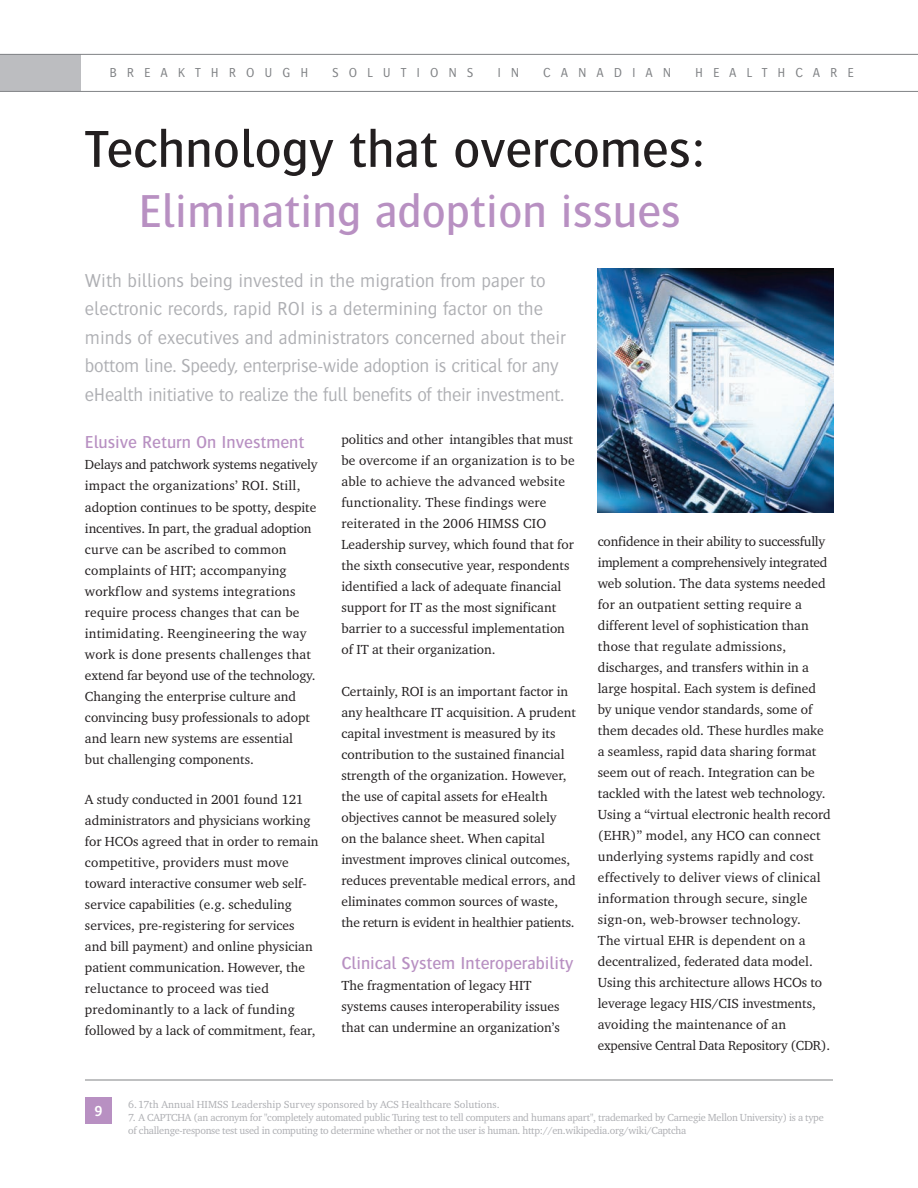
<style>
.page{position:relative;width:918px;height:1188px;background:#fff}
.page>*{position:absolute;margin:0;border:0;box-sizing:border-box;transform-origin:0 0}
.t1{font:500 54px "Bosis For Agfa";color:#231f20}
.t2{font:500 48px "Bosis For Agfa";color:#b890c2}
.t3{font:300 19.5px/28.5px "Bosis For Agfa";color:#aeafb3}
.t4{font:500 18px "Bosis For Agfa";color:#b890c2}
.t5{font:600 15px "Bosis For Agfa";color:#fff}
.t6{font:13.5px/21px "Charter ITC For Agfa";color:#231f20}
.t7{font:300 13.5px "Bosis For Agfa";letter-spacing:.74em;color:#808285}
.t8{font:10.5px/12.8px "Charter ITC For Agfa";letter-spacing:-.02em;color:#aeafb3}
.t9{font:10.5px "Charter ITC For Agfa";color:#aeafb3}
</style>
<div class="page">
<div style="left:85px;top:1097px;width:27px;height:27px;background:#b890c2"></div>
<hr style="left:85px;top:1080px;width:748px;height:1px;background:#808285">
<img style="left:598px;top:268px;width:235px;height:245px">
<svg style="left:0;top:54px;width:918px;height:38px"></svg>
<p class="t7" style="left:109px;top:65px;width:200px">BREAKTHROUGH</p>
<p class="t7" style="left:332px;top:65px;width:143px">SOLUTIONS</p>
<p class="t7" style="left:497px;top:65px;width:24px">I N</p>
<p class="t7" style="left:543px;top:65px;width:130px">CANADIAN</p>
<p class="t7" style="left:695px;top:65px;width:160px">HEALTHCARE</p>
<h1 class="t1" style="left:85px;top:129px;width:621px">Technology that overcomes:</h1>
<h2 class="t2" style="left:139px;top:193px;width:544px">Eliminating adoption issues</h2>
<p class="t3" style="left:85px;top:266px;width:483px">With billions being invested in the migration from paper to electronic records, rapid ROI is a determining factor on the minds of executives and administrators concerned about their bottom line. Speedy, enterprise-wide adoption is critical for any eHealth initiative to realize the full benefits of their investment.</p>
<h3 class="t4" style="left:85px;top:436px;width:221px">Elusive Return On Investment</h3>
<p class="t6" style="left:85px;top:454px;width:234px">Delays and patchwork systems negatively impact the organizations’ ROI. Still, adoption continues to be spotty, despite incentives. In part, the gradual adoption curve can be ascribed to common complaints of HIT; accompanying workflow and systems integrations require process changes that can be intimidating. Reengineering the way work is done presents challenges that extend far beyond use of the technology.<br>Changing the enterprise culture and convincing busy professionals to adopt and learn new systems are essential<br>but challenging components.</p>
<p class="t6" style="left:85px;top:789px;width:235px">A study conducted in 2001 found 121 administrators and physicians working for HCOs agreed that in order to remain competitive, providers must move toward interactive consumer web self&shy;service capabilities (e.g. scheduling services, pre-registering for services and bill payment) and online physician patient communication. However, the reluctance to proceed was tied predominantly to a lack of funding followed by a lack of commitment, fear,</p>
<p class="t6" style="left:341px;top:429px;width:235px">politics and other intangibles that must be overcome if an organization is to be able to achieve the advanced website functionality. These findings were reiterated in the 2006 HIMSS CIO Leadership survey, which found that for the sixth consecutive year, respondents identified a lack of adequate financial support for IT as the most significant barrier to a successful implementation of IT at their organization.</p>
<p class="t6" style="left:341px;top:681px;width:236px">Certainly, ROI is an important factor in any healthcare IT acquisition. A prudent capital investment is measured by its contribution to the sustained financial strength of the organization. However, the use of capital assets for eHealth objectives cannot be measured solely<br>on the balance sheet. When capital investment improves clinical outcomes, reduces preventable medical errors, and eliminates common sources of waste, the return is evident in healthier patients.</p>
<h3 class="t4" style="left:341px;top:956px;width:233px">Clinical System Interoperability</h3>
<p class="t6" style="left:341px;top:975px;width:220px">The fragmentation of legacy HIT systems causes interoperability issues that can undermine an organization’s</p>
<p class="t6" style="left:598px;top:531px;width:235px">confidence in their ability to successfully implement a comprehensively integrated web solution. The data systems needed for an outpatient setting require a different level of sophistication than those that regulate admissions, discharges, and transfers within in a large hospital. Each system is defined by unique vendor standards, some of them decades old. These hurdles make a seamless, rapid data sharing format seem out of reach. Integration can be tackled with the latest web technology.<br>Using a “virtual electronic health record (EHR)” model, any HCO can connect underlying systems rapidly and cost effectively to deliver views of clinical information through secure, single sign-on, web-browser technology.<br>The virtual EHR is dependent on a decentralized, federated data model.<br>Using this architecture allows HCOs to leverage legacy HIS/CIS investments, avoiding the maintenance of an expensive Central Data Repository (CDR).</p>
<p class="t5" style="left:94px;top:1102px;width:10px">9</p>
<p class="t9" style="left:128px;top:1099px;width:373px">6. 17th Annual HIMSS Leadership Survey sponsored by ACS Healthcare Solutions.</p>
<p class="t8" style="left:128px;top:1111px;width:697px">7. A CAPTCHA (an acronym for "completely automated public Turing test to tell computers and humans apart", trademarked by Carnegie Mellon University) is a type of challenge-response test used in computing to determine whether or not the user is human. http://en.wikipedia.org/wiki/Captcha</p>
</div>
